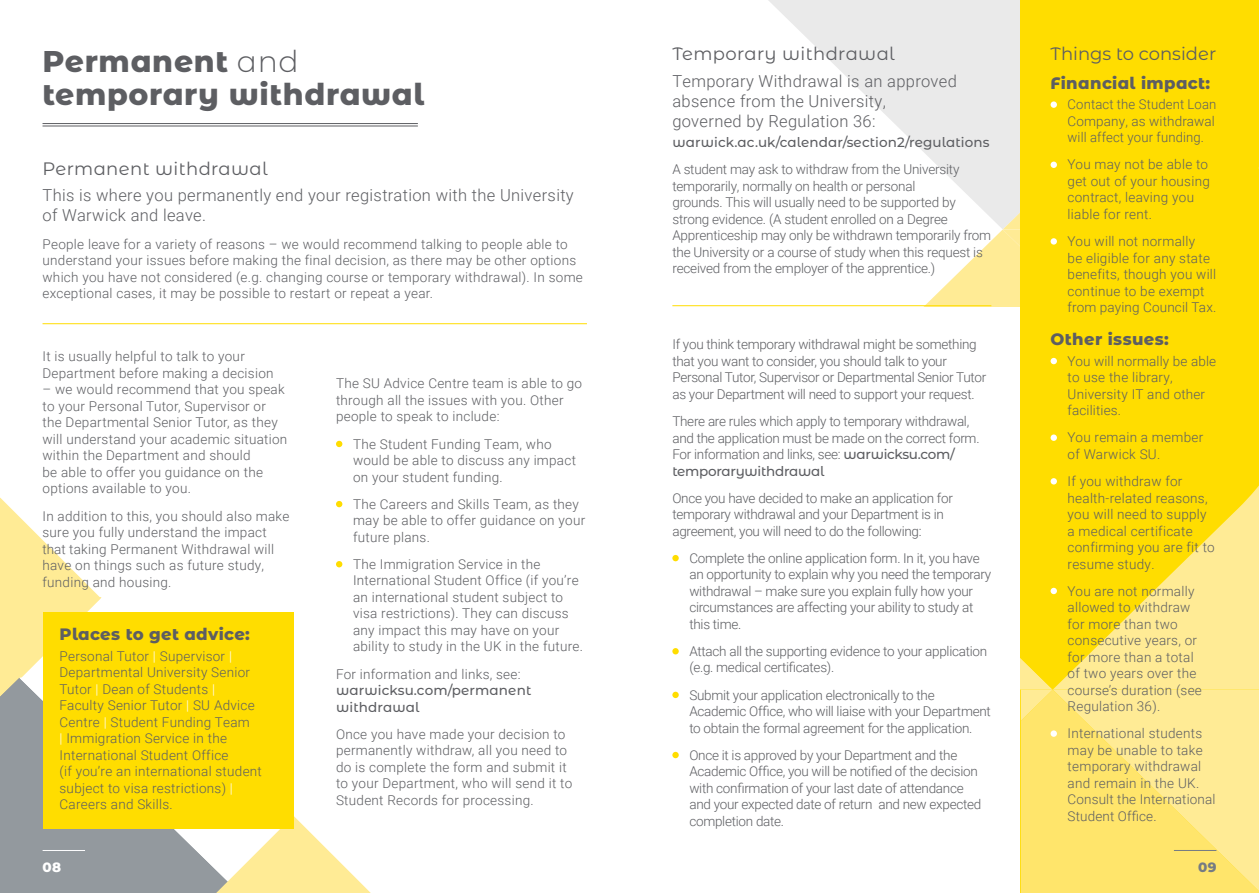
<style>
.page{position:relative;width:1259px;height:893px;background:#fff}
.page>*{position:absolute;margin:0;border:0;box-sizing:border-box;transform-origin:0 0}
.t1{font:800 30px/33px "Montserrat Alternates";letter-spacing:.02em;color:#5d5e62}
.t2{font:18px "Montserrat Alternates";letter-spacing:.02em;color:#5d5e62}
.t3{font:18px "Montserrat Alternates";color:#5d5e62}
.t4{font:300 16.5px/20.2px "Roboto";letter-spacing:.02em;color:#5d5e62}
.t5{font:800 16.5px "Montserrat Alternates";letter-spacing:.02em;color:#5d5e62}
.t6{font:300 13.5px/16.5px "Roboto";letter-spacing:.02em;color:#5d5e62}
.t7{font:300 13.5px/16.5px "Roboto";letter-spacing:-.02em;color:#5d5e62}
.t8{font:300 13.5px/16.5px "Roboto";letter-spacing:-.015em;color:#5d5e62}
.t9{font:500 13.5px/16.5px "Montserrat Alternates";letter-spacing:.01em;color:#5d5e62}
.t10{font:500 13.5px "Montserrat Alternates";letter-spacing:-.02em;color:#5d5e62}
.t11{font:800 13.5px "Montserrat Alternates";color:#fff}
.t12{font:800 13.5px "Montserrat Alternates";color:#757b83}
.s1{font-weight:300}
.s2{color:#fff}
.s3{font-family:"Montserrat Alternates";font-weight:500}
</style>
<div class="page">
<svg style="left:768px;top:0;width:252px;height:167px;fill:#eaeaea"></svg>
<div style="left:1020px;top:0;width:239px;height:893px;background:#fd0"></div>
<svg style="left:752px;top:167px;width:507px;height:724px"></svg>
<svg style="left:336px;top:441px;width:6px;height:6px"></svg>
<hr style="left:43px;top:125px;width:375px;height:1px;background:#5d5e62">
<hr style="left:43px;top:123px;width:375px;height:1px;background:#5d5e62">
<hr style="left:1174px;top:850px;width:42px;height:1px;background:#757b83">
<hr style="left:43px;top:323px;width:544px;height:1px;background:#fd0">
<svg style="left:0;top:498px;width:371px;height:395px"></svg>
<div style="left:43px;top:612px;width:250px;height:217px;background:#fd0"></div>
<div style="left:672px;top:555px;width:7px;height:6px;background:#fd0;border-radius:50%"></div>
<div style="left:672px;top:648px;width:7px;height:6px;background:#fd0;border-radius:50%"></div>
<div style="left:672px;top:692px;width:7px;height:6px;background:#fd0;border-radius:50%"></div>
<div style="left:672px;top:752px;width:7px;height:6px;background:#fd0;border-radius:50%"></div>
<hr style="left:672px;top:305px;width:319px;height:1px;background:#fd0">
<div style="left:1050px;top:101px;width:7px;height:7px;background:#fff;border-radius:50%"></div>
<div style="left:1050px;top:162px;width:7px;height:6px;background:#fff;border-radius:50%"></div>
<div style="left:1050px;top:238px;width:7px;height:7px;background:#fff;border-radius:50%"></div>
<div style="left:1050px;top:358px;width:7px;height:6px;background:#fff;border-radius:50%"></div>
<div style="left:1050px;top:434px;width:7px;height:7px;background:#fff;border-radius:50%"></div>
<div style="left:1050px;top:478px;width:7px;height:6px;background:#fff;border-radius:50%"></div>
<div style="left:1050px;top:588px;width:7px;height:6px;background:#fff;border-radius:50%"></div>
<div style="left:1050px;top:730px;width:7px;height:7px;background:#fff;border-radius:50%"></div>
<h1 class="t1" style="left:43px;top:43px;width:383px">Permanent <span class="s1">and </span>temporary withdrawal</h1>
<h2 class="t2" style="left:43px;top:156px;width:227px">Permanent withdrawal</h2>
<p class="t4" style="left:43px;top:185px;width:533px">This is where you permanently end your registration with the University of Warwick and leave.</p>
<p class="t6" style="left:43px;top:235px;width:542px">People leave for a variety of reasons – we would recommend talking to people able to understand your issues before making the final decision, as there may be other options which you have not considered (e.g. changing course or temporary withdrawal). In some exceptional cases, it may be possible to restart or repeat a year.</p>
<p class="t6" style="left:43px;top:348px;width:232px">It is usually helpful to talk to your<br>Department before making a decision</p>
<p class="t6" style="left:43px;top:381px;width:246px">– we would recommend that you speak to your Personal Tutor, Supervisor or the Departmental Senior Tutor, as they will understand your academic situation within the Department and should<br>be able to offer you guidance on the options available to you.</p>
<p class="t6" style="left:43px;top:507px;width:248px">In addition to this, you should also make sure you fully understand the impact that taking Permanent Withdrawal will have on things such as future study, funding and housing.</p>
<p class="t5" style="left:60px;top:622px;width:192px">Places to get advice:</p>
<p class="t6" style="left:60px;top:647px;width:204px">Personal Tutor <span class="s2">|</span> Supervisor <span class="s2">|<br></span>Departmental University Senior<br>Tutor <span class="s2">|</span> Dean of Students <span class="s2">|<br></span>Faculty Senior Tutor <span class="s2">|</span> SU Advice<br>Centre <span class="s2">|</span> Student Funding Team<br><span class="s2">|</span> Immigration Service in the<br>International Student Office<br>(if you’re an international student subject to visa restrictions) <span class="s2">|<br></span>Careers and Skills.</p>
<p class="t6" style="left:336px;top:375px;width:248px">The SU Advice Centre team is able to go through all the issues with you. Other people to speak to include:</p>
<p class="t6" style="left:353px;top:435px;width:224px">The Student Funding Team, who would be able to discuss any impact on your student funding.</p>
<p class="t6" style="left:353px;top:495px;width:234px">The Careers and Skills Team, as they may be able to offer guidance on your future plans.</p>
<p class="t6" style="left:353px;top:555px;width:231px">The Immigration Service in the International Student Office (if you’re an international student subject to visa restrictions). They can discuss any impact this may have on your ability to study in the UK in the future.</p>
<p class="t6" style="left:336px;top:665px;width:186px">For information and links, see:</p>
<p class="t9" style="left:336px;top:681px;width:197px">warwicksu.com/permanent withdrawal</p>
<p class="t6" style="left:336px;top:725px;width:238px">Once you have made your decision to permanently withdraw, all you need to do is complete the form and submit it to your Department, who will send it to Student Records for processing.</p>
<h2 class="t2" style="left:672px;top:41px;width:224px">Temporary withdrawal</h2>
<p class="t4" style="left:672px;top:70px;width:286px">Temporary Withdrawal is an approved absence from the University, governed by Regulation 36:</p>
<p class="t9" style="left:672px;top:134px;width:319px">warwick.ac.uk/calendar/section2/regulations</p>
<p class="t8" style="left:672px;top:161px;width:320px">A student may ask to withdraw from the University temporarily, normally on health or personal<br>grounds. This will usually need to be supported by strong evidence. (A student enrolled on a Degree Apprenticeship may only be withdrawn temporarily from the University or a course of study when this request is received from the employer of the apprentice.)</p>
<p class="t7" style="left:672px;top:336px;width:315px">If you think temporary withdrawal might be something that you want to consider, you should talk to your Personal Tutor, Supervisor or Departmental Senior Tutor as your Department will need to support your request.</p>
<p class="t7" style="left:672px;top:412px;width:309px">There are rules which apply to temporary withdrawal, and the application must be made on the correct form.<br>For information and links, see: <span class="s3">warwicksu.com/</span></p>
<p class="t10" style="left:672px;top:461px;width:154px">temporarywithdrawal</p>
<p class="t7" style="left:672px;top:489px;width:282px">Once you have decided to make an application for temporary withdrawal and your Department is in agreement, you will need to do the following:</p>
<p class="t7" style="left:689px;top:549px;width:303px">Complete the online application form. In it, you have an opportunity to explain why you need the temporary withdrawal – make sure you explain fully how your circumstances are affecting your ability to study at this time.</p>
<p class="t7" style="left:689px;top:642px;width:299px">Attach all the supporting evidence to your application (e.g. medical certificates).</p>
<p class="t7" style="left:689px;top:686px;width:303px">Submit your application electronically to the<br>Academic Office, who will liaise with your Department to obtain the formal agreement for the application.</p>
<p class="t7" style="left:689px;top:746px;width:293px">Once it is approved by your Department and the Academic Office, you will be notified of the decision with confirmation of your last date of attendance and your expected date of return and new expected completion date.</p>
<h2 class="t3" style="left:1050px;top:41px;width:167px">Things to consider</h2>
<p class="t5" style="left:1050px;top:71px;width:161px">Financial impact:</p>
<p class="t6" style="left:1067px;top:96px;width:150px;text-align:justify">Contact the Student Loan Company, as withdrawal will affect your funding.</p>
<p class="t6" style="left:1067px;top:156px;width:144px">You may not be able to get out of your housing contract, leaving you liable for rent.</p>
<p class="t6" style="left:1067px;top:233px;width:150px">You will not normally<br>be eligible for any state benefits, though you will continue to be exempt from paying Council Tax.</p>
<p class="t5" style="left:1050px;top:327px;width:120px">Other issues:</p>
<p class="t6" style="left:1067px;top:352px;width:150px">You will normally be able to use the library,<br>University IT and other facilities.</p>
<p class="t6" style="left:1067px;top:429px;width:137px">You remain a member of Warwick SU.</p>
<p class="t6" style="left:1067px;top:472px;width:149px">If you withdraw for health-related reasons, you will need to supply a medical certificate confirming you are fit to resume study.</p>
<p class="t6" style="left:1067px;top:582px;width:136px">You are not normally allowed to withdraw for more than two consecutive years, or for more than a total of two years over the course’s duration (see<br>Regulation 36).</p>
<p class="t6" style="left:1067px;top:725px;width:149px">International students may be unable to take temporary withdrawal and remain in the UK.<br>Consult the International<br>Student Office.</p>
<p class="t11" style="left:43px;top:857px;width:20px">08</p>
<p class="t12" style="left:1198px;top:857px;width:20px">09</p>
</div>
